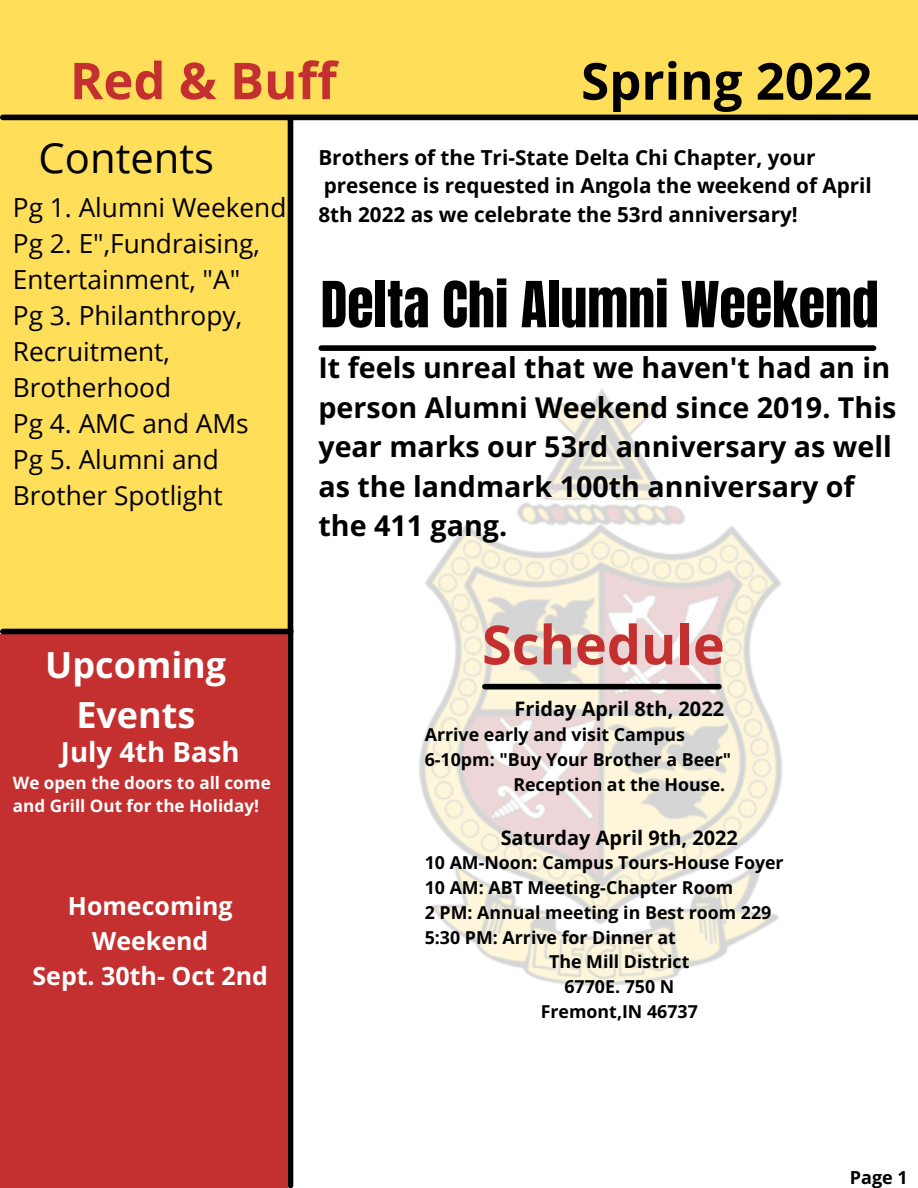
<style>
.page{position:relative;width:918px;height:1188px;background:#fff}
.page>*{position:absolute;margin:0;border:0;box-sizing:border-box;transform-origin:0 0}
.t1{font:54px "Anton";color:#000}
.t2{font:700 54px "Open Sans";color:#c43030}
.t3{font:700 51px "Open Sans";color:#000}
.t4{font:700 50.85px "Open Sans";color:#c43030}
.t5{font:41.7px "Open Sans";color:#000}
.t6{font:700 36px "Open Sans";color:#fff}
.t7{font:700 28.65px/39.3px "Open Sans";color:#000}
.t8{font:700 27.6px "Open Sans";color:#fff}
.t9{font:26.25px/36px "Open Sans";color:#000}
.t10{font:700 25.05px/34.8px "Open Sans";color:#fff;text-align:center}
.t11{font:700 20.7px/28.5px "Open Sans";color:#000}
.t12{font:700 19.95px "Open Sans";color:#000}
.t13{font:700 18px "Open Sans";color:#000}
.t14{font:700 17.85px "Open Sans";color:#000}
.t15{font:700 17.1px/23.7px "Open Sans";color:#fff}
</style>
<div class="page">
<div style="left:0;top:92px;width:288px;height:536px;background:#ffde59"></div>
<div style="left:0;top:0;width:918px;height:118px;background:#ffde59"></div>
<div style="left:3px;top:115px;width:915px;height:5px;background:#000"></div>
<div style="left:288px;top:120px;width:5px;height:1066px;background:#000"></div>
<div style="left:0;top:634px;width:288px;height:554px;background:#c43030"></div>
<div style="left:3px;top:629px;width:288px;height:5px;background:#000"></div>
<img style="left:419px;top:389px;width:364px;height:597px">
<div style="left:321px;top:345px;width:553px;height:6px;background:#000"></div>
<div style="left:485px;top:684px;width:234px;height:5px;background:#000"></div>
<p class="t4" style="left:70px;top:45px;width:268px">Red &amp; Buff</p>
<p class="t3" style="left:581px;top:45px;width:293px">Spring 2022</p>
<p class="t5" style="left:39px;top:128px;width:177px">Contents</p>
<p class="t9" style="left:13px;top:189px;width:275px">Pg 1. Alumni Weekend</p>
<p class="t9" style="left:13px;top:225px;width:249px">Pg 2. E",Fundraising,<br>Entertainment, "A"</p>
<p class="t9" style="left:13px;top:297px;width:231px">Pg 3. Philanthropy,<br>Recruitment,<br>Brotherhood</p>
<p class="t9" style="left:13px;top:405px;width:237px">Pg 4. AMC and AMs</p>
<p class="t9" style="left:13px;top:441px;width:211px">Pg 5. Alumni and<br>Brother Spotlight</p>
<p class="t6" style="left:45px;top:640px;width:182px">Upcoming</p>
<p class="t6" style="left:76px;top:689px;width:121px">Events</p>
<p class="t8" style="left:61px;top:732px;width:180px">July 4th Bash</p>
<p class="t15" style="left:13px;top:770px;width:259px">We open the doors to all come and Grill Out for the Holiday!</p>
<p class="t10" style="left:68px;top:888px;width:166px">Homecoming<br>Weekend</p>
<p class="t10" style="left:33px;top:957px;width:237px">Sept. 30th- Oct 2nd</p>
<p class="t11" style="left:318px;top:142px;width:555px">Brothers of the Tri-State Delta Chi Chapter, your presence is requested in Angola the weekend of April<br>8th 2022 as we celebrate the 53rd anniversary!</p>
<p class="t1" style="left:321px;top:266px;width:560px">Delta Chi Alumni Weekend</p>
<p class="t7" style="left:318px;top:348px;width:579px">It feels unreal that we haven't had an in person Alumni Weekend since 2019. This year marks our 53rd anniversary as well as the landmark 100th anniversary of the 411 gang.</p>
<p class="t2" style="left:482px;top:607px;width:244px">Schedule</p>
<p class="t12" style="left:515px;top:695px;width:211px">Friday April 8th, 2022</p>
<p class="t14" style="left:425px;top:722px;width:262px">Arrive early and visit Campus</p>
<p class="t14" style="left:425px;top:747px;width:308px">6-10pm: "Buy Your Brother a Beer"</p>
<p class="t14" style="left:513px;top:772px;width:214px">Reception at the House.</p>
<p class="t12" style="left:501px;top:823px;width:239px">Saturday April 9th, 2022</p>
<p class="t14" style="left:425px;top:850px;width:360px">10 AM-Noon: Campus Tours-House Foyer</p>
<p class="t14" style="left:425px;top:875px;width:310px">10 AM: ABT Meeting-Chapter Room</p>
<p class="t14" style="left:425px;top:900px;width:348px">2 PM: Annual meeting in Best room 229</p>
<p class="t14" style="left:425px;top:925px;width:253px">5:30 PM: Arrive for Dinner at</p>
<p class="t14" style="left:549px;top:949px;width:142px">The Mill District</p>
<p class="t14" style="left:564px;top:974px;width:111px">6770E. 750 N</p>
<p class="t14" style="left:541px;top:999px;width:159px">Fremont,IN 46737</p>
<p class="t13" style="left:850px;top:1165px;width:59px">Page 1</p>
</div>
